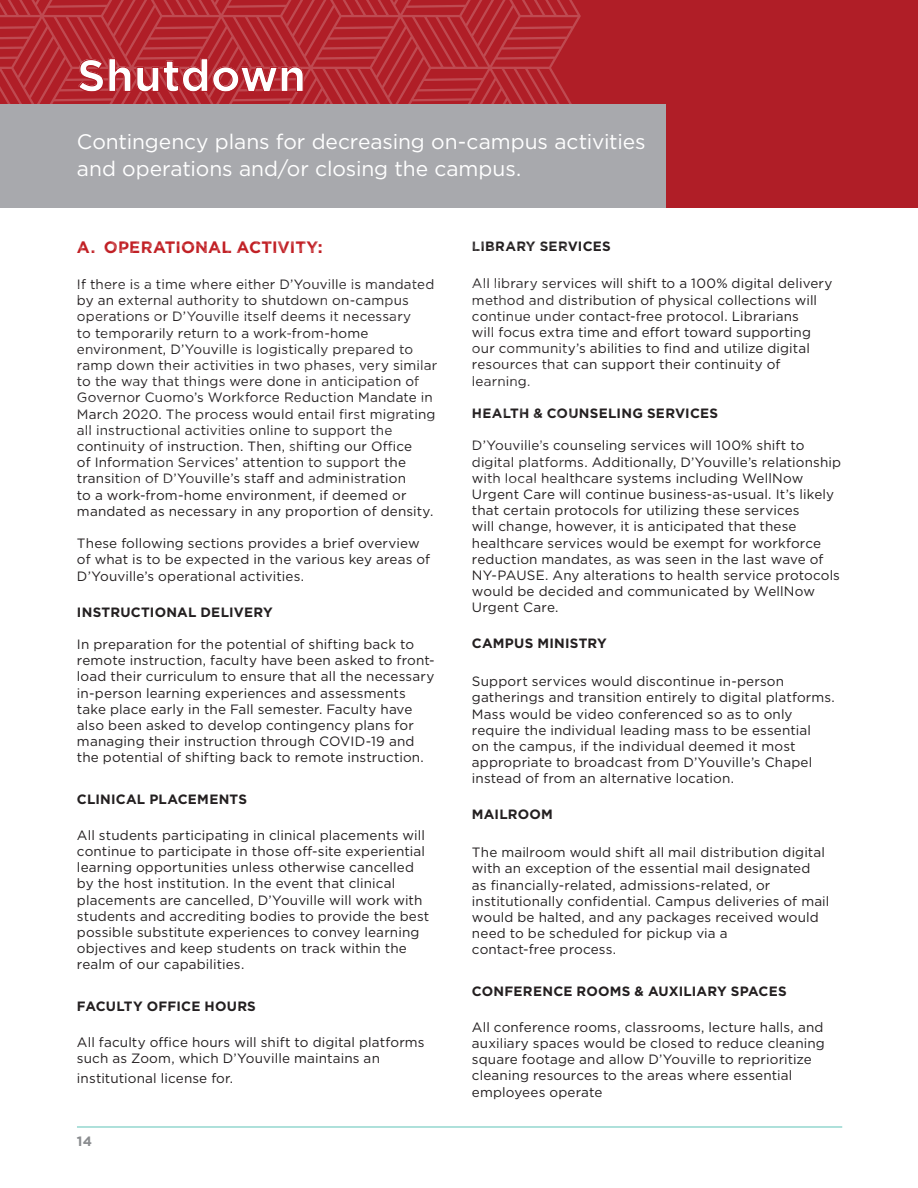
<style>
.page{position:relative;width:918px;height:1188px;background:#fff}
.page>*{position:absolute;margin:0;border:0;box-sizing:border-box;transform-origin:0 0}
.t1{font:700 45px "Gotham";color:#fff}
.t2{font:21px/27px "Gotham";letter-spacing:-.005em;color:#fff}
.t3{font:700 16.5px "Gotham";letter-spacing:.005em;color:#c12025}
.t4{font:13.5px/16.2px "Gotham";letter-spacing:.01em;color:#231f20}
.t5{font:700 13.5px "Gotham";letter-spacing:.015em;color:#231f20}
.t6{font:700 13.5px "Gotham";color:#8a8c8f}
</style>
<div class="page">
<hr style="left:77px;top:1127px;width:765px;height:1px;background:#5fc4b7">
<div style="left:0;top:0;width:918px;height:207px;background:#b01e27"></div>
<svg style="left:0;top:0;width:581px;height:208px"></svg>
<div style="left:0;top:104px;width:665px;height:103px;background:#a8a9ad"></div>
<svg style="left:77px;top:58px;width:227px;height:35px"></svg>
<p class="t1" style="left:77px;top:46px;width:231px">Shutdown</p>
<p class="t2" style="left:77px;top:128px;width:570px">Contingency plans for decreasing on-campus activities and operations and/or closing the campus.</p>
<p class="t3" style="left:77px;top:236px;width:247px">A. OPERATIONAL ACTIVITY:</p>
<p class="t4" style="left:77px;top:276px;width:362px">If there is a time where either D’Youville is mandated by an external authority to shutdown on-campus operations or D’Youville itself deems it necessary<br>to temporarily return to a work-from-home environment, D’Youville is logistically prepared to ramp down their activities in two phases, very similar to the way that things were done in anticipation of Governor Cuomo’s Workforce Reduction Mandate in March 2020. The process would entail first migrating all instructional activities online to support the continuity of instruction. Then, shifting our Office<br>of Information Services’ attention to support the transition of D’Youville’s staff and administration<br>to a work-from-home environment, if deemed or mandated as necessary in any proportion of density.</p>
<p class="t4" style="left:77px;top:535px;width:355px">These following sections provides a brief overview of what is to be expected in the various key areas of<br>D’Youville’s operational activities.</p>
<p class="t5" style="left:77px;top:603px;width:197px">INSTRUCTIONAL DELIVERY</p>
<p class="t4" style="left:77px;top:636px;width:359px">In preparation for the potential of shifting back to remote instruction, faculty have been asked to front&shy;load their curriculum to ensure that all the necessary in-person learning experiences and assessments take place early in the Fall semester. Faculty have also been asked to develop contingency plans for managing their instruction through COVID-19 and the potential of shifting back to remote instruction.</p>
<p class="t5" style="left:77px;top:790px;width:172px">CLINICAL PLACEMENTS</p>
<p class="t4" style="left:77px;top:827px;width:354px">All students participating in clinical placements will continue to participate in those off-site experiential learning opportunities unless otherwise cancelled by the host institution. In the event that clinical placements are cancelled, D’Youville will work with students and accrediting bodies to provide the best possible substitute experiences to convey learning objectives and keep students on track within the realm of our capabilities.</p>
<p class="t5" style="left:77px;top:997px;width:180px">FACULTY OFFICE HOURS</p>
<p class="t4" style="left:77px;top:1034px;width:349px">All faculty office hours will shift to digital platforms such as Zoom, which D’Youville maintains an</p>
<p class="t4" style="left:77px;top:1070px;width:158px">institutional license for.</p>
<p class="t6" style="left:77px;top:1132px;width:17px">14</p>
<p class="t5" style="left:472px;top:237px;width:140px">LIBRARY SERVICES</p>
<p class="t4" style="left:472px;top:275px;width:362px">All library services will shift to a 100% digital delivery method and distribution of physical collections will continue under contact-free protocol. Librarians<br>will focus extra time and effort toward supporting our community’s abilities to find and utilize digital resources that can support their continuity of learning.</p>
<p class="t5" style="left:472px;top:404px;width:248px">HEALTH &amp; COUNSELING SERVICES</p>
<p class="t4" style="left:472px;top:437px;width:371px">D’Youville’s counseling services will 100% shift to digital platforms. Additionally, D’Youville’s relationship with local healthcare systems including WellNow Urgent Care will continue business-as-usual. It’s likely that certain protocols for utilizing these services<br>will change, however, it is anticipated that these healthcare services would be exempt for workforce reduction mandates, as was seen in the last wave of NY-PAUSE. Any alterations to health service protocols would be decided and communicated by WellNow Urgent Care.</p>
<p class="t5" style="left:472px;top:635px;width:136px">CAMPUS MINISTRY</p>
<p class="t4" style="left:472px;top:673px;width:364px">Support services would discontinue in-person gatherings and transition entirely to digital platforms.<br>Mass would be video conferenced so as to only require the individual leading mass to be essential<br>on the campus, if the individual deemed it most appropriate to broadcast from D’Youville’s Chapel instead of from an alternative location.</p>
<p class="t5" style="left:472px;top:806px;width:82px">MAILROOM</p>
<p class="t4" style="left:472px;top:844px;width:359px">The mailroom would shift all mail distribution digital with an exception of the essential mail designated<br>as financially-related, admissions-related, or institutionally confidential. Campus deliveries of mail would be halted, and any packages received would need to be scheduled for pickup via a<br>contact-free process.</p>
<p class="t5" style="left:472px;top:982px;width:316px">CONFERENCE ROOMS &amp; AUXILIARY SPACES</p>
<p class="t4" style="left:472px;top:1019px;width:354px">All conference rooms, classrooms, lecture halls, and auxiliary spaces would be closed to reduce cleaning square footage and allow D’Youville to reprioritize cleaning resources to the areas where essential employees operate</p>
</div>
